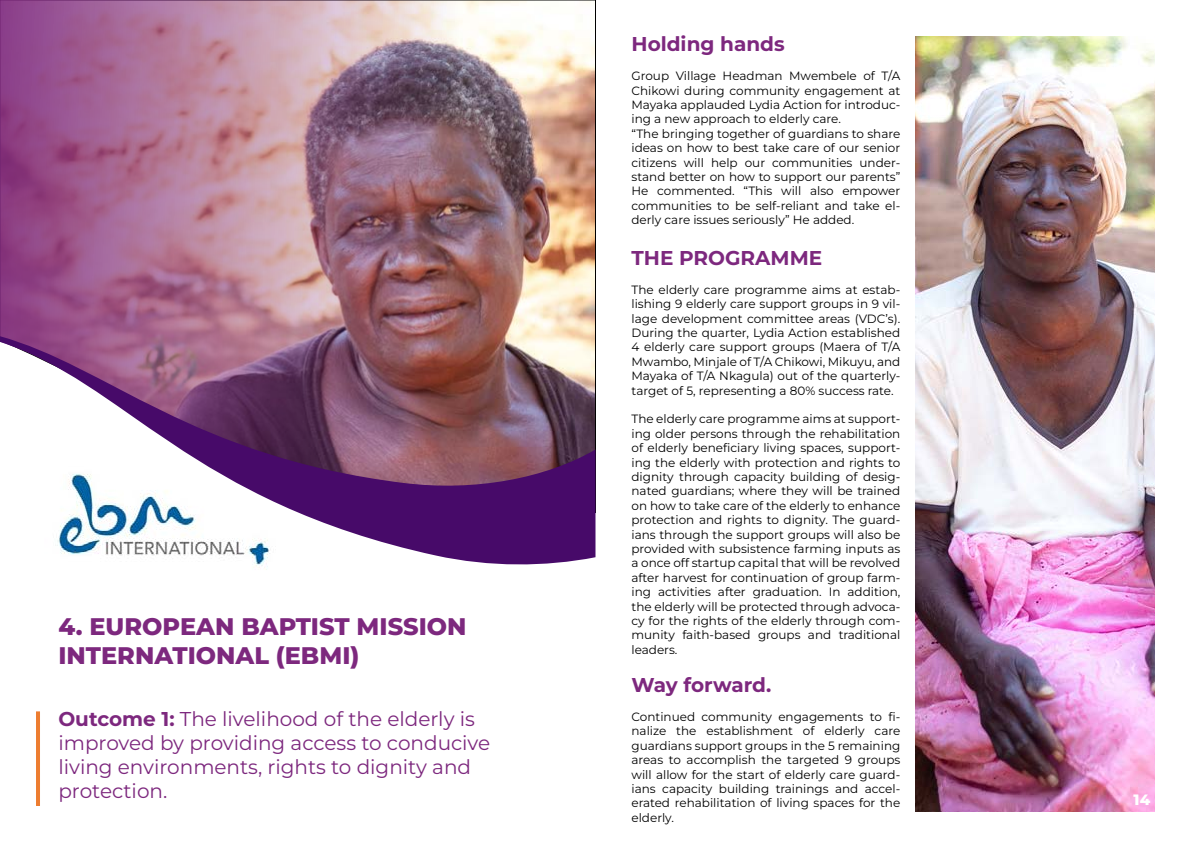
<style>
.page{position:relative;width:1191px;height:842px;background:#fff}
.page>*{position:absolute;margin:0;border:0;box-sizing:border-box;transform-origin:0 0}
.t1{font:800 24px/28.8px "Montserrat";color:#7d287e}
.t2{font:20px/24px "Montserrat";color:#7d287e}
.t3{font:700 20px "Montserrat";color:#7d287e}
.t4{font:800 15px "Montserrat";color:#fff}
.t5{font:12px/14.4px "Montserrat";color:#000;text-align:justify}
.s1{font-weight:700}
</style>
<div class="page">
<hr style="left:36px;top:711px;width:4px;height:95px;background:#ed7d30">
<img style="left:524px;top:0;width:72px;height:558px">
<img style="left:0;top:0;width:524px;height:336px">
<img style="left:0;top:336px;width:595px;height:231px">
<img style="left:915px;top:37px;width:239px;height:775px">
<h1 class="t1" style="left:58px;top:612px;width:409px">4. EUROPEAN BAPTIST MISSION<br>INTERNATIONAL (EBMI)</h1>
<h2 class="t2" style="left:58px;top:707px;width:433px"><span class="s1">Outcome 1:</span> The livelihood of the elderly is improved by providing access to conducive living environments, rights to dignity and protection.</h2>
<h2 class="t3" style="left:631px;top:31px;width:155px">Holding hands</h2>
<p class="t5" style="left:631px;top:68px;width:270px;text-align:left">Group Village Headman Mwembele of T/A Chikowi during community engagement at Mayaka applauded Lydia Action for introduc&shy;ing a new approach to elderly care.<br>“The bringing together of guardians to share ideas on how to best take care of our senior citizens will help our communities under&shy;stand better on how to support our parents” He commented. “This will also empower communities to be self-reliant and take el&shy;derly care issues seriously” He added.</p>
<h2 class="t3" style="left:631px;top:245px;width:192px">THE PROGRAMME</h2>
<p class="t5" style="left:631px;top:282px;width:270px">The elderly care programme aims at estab&shy;lishing 9 elderly care support groups in 9 vil&shy;lage development committee areas (VDC’s).<br>During the quarter, Lydia Action established 4 elderly care support groups (Maera of T/A Mwambo, Minjale of T/A Chikowi, Mikuyu, and Mayaka of T/A Nkagula) out of the quarterly&shy;target of 5, representing a 80% success rate.</p>
<p class="t5" style="left:631px;top:412px;width:270px">The elderly care programme aims at support&shy;ing older persons through the rehabilitation of elderly beneficiary living spaces, support&shy;ing the elderly with protection and rights to dignity through capacity building of desig&shy;nated guardians; where they will be trained on how to take care of the elderly to enhance protection and rights to dignity. The guard&shy;ians through the support groups will also be provided with subsistence farming inputs as a once off startup capital that will be revolved after harvest for continuation of group farm&shy;ing activities after graduation. In addition, the elderly will be protected through advoca&shy;cy for the rights of the elderly through com&shy;munity faith-based groups and traditional leaders.</p>
<h2 class="t3" style="left:631px;top:672px;width:141px">Way forward.</h2>
<p class="t5" style="left:631px;top:709px;width:270px">Continued community engagements to fi&shy;nalize the establishment of elderly care guardians support groups in the 5 remaining areas to accomplish the targeted 9 groups will allow for the start of elderly care guard&shy;ians capacity building trainings and accel&shy;erated rehabilitation of living spaces for the elderly.</p>
<p class="t4" style="left:1133px;top:790px;width:18px">14</p>
</div>
